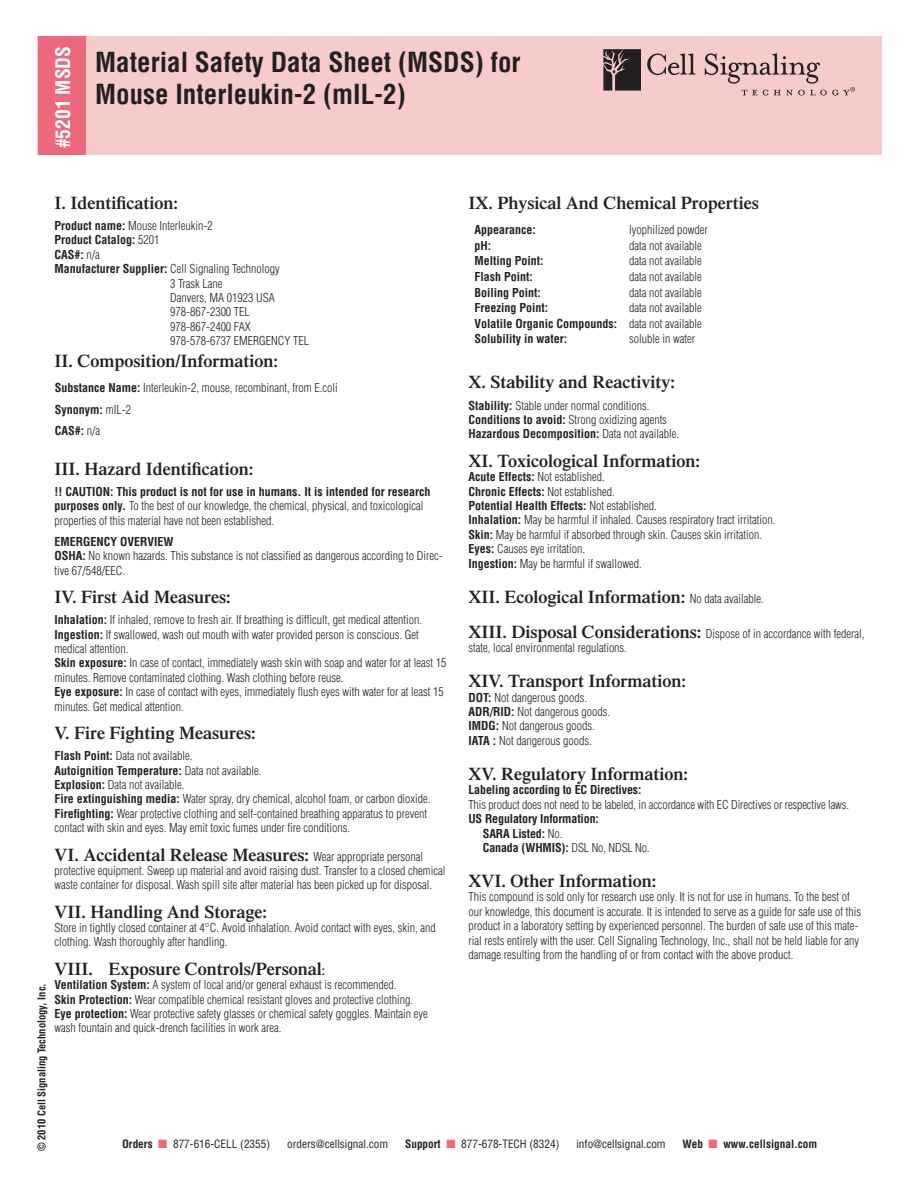
<style>
.page{position:relative;width:918px;height:1188px;background:#fff}
.page>*{position:absolute;margin:0;border:0;box-sizing:border-box;transform-origin:0 0}
.t1{font:700 condensed 27px/32.4px "Helvetica";color:#231f20}
.Number{font:700 condensed 19.5px "Helvetica";color:#fff}
.t2{font:600 18px "Times";color:#231f20}
.t3{font:300 condensed 12px/14.4px "Helvetica";color:#231f20}
.t4{font:700 condensed 12px "Helvetica";color:#231f20}
.t5{font:condensed 11.25px "Helvetica";color:#231f20}
.t6{font:700 condensed 11.25px "Helvetica";color:#231f20}
.t7{font:700 condensed 10.5px "Helvetica";color:#231f20}
.s1{font-weight:700}
.s2{font-weight:300}
.s3{font-family:"Helvetica";font-weight:300;font-stretch:condensed;font-size:12px}
.s4{font-family:"Times";font-weight:600;font-stretch:normal;font-size:18px}
.s5{font-family:"Helvetica";font-weight:700;font-stretch:condensed;font-size:12px}
.s6{color:#ec687d}
</style>
<div class="page">
<div style="left:38px;top:36px;width:844px;height:118px;background:#f8cbcb"></div>
<div style="left:38px;top:36px;width:48px;height:118px;background:#ec687d"></div>
<svg style="left:603px;top:49px;width:38px;height:42px"></svg>
<svg style="left:647px;top:53px;width:49px;height:22px"></svg>
<svg style="left:705px;top:53px;width:150px;height:43px"></svg>
<p class="Number" style="left:51px;top:148px;width:104px;rotate:-90deg">#5201 MSDS</p>
<p class="t1" style="left:95px;top:46px;width:427px">Material Safety Data Sheet (MSDS) for<br>Mouse Interleukin-2 (mIL-2)</p>
<p class="t2" style="left:54px;top:192px;width:125px">I. Identification:</p>
<p class="t3" style="left:54px;top:218px;width:160px"><span class="s1">Product name:</span> Mouse Interleukin-2</p>
<p class="t4" style="left:54px;top:233px;width:106px">Product Catalog: <span class="s2">5201</span></p>
<p class="t4" style="left:54px;top:247px;width:47px">CAS#: <span class="s2">n/a</span></p>
<p class="t3" style="left:54px;top:262px;width:227px"><span class="s1">Manufacturer Supplier:</span> Cell Signaling Technology</p>
<p class="t3" style="left:170px;top:276px;width:54px">3 Trask Lane</p>
<p class="t3" style="left:170px;top:290px;width:106px">Danvers, MA 01923 USA</p>
<p class="t3" style="left:170px;top:305px;width:81px">978-867-2300 TEL</p>
<p class="t3" style="left:170px;top:319px;width:82px">978-867-2400 FAX</p>
<p class="t3" style="left:170px;top:334px;width:141px">978-578-6737 EMERGENCY TEL</p>
<p class="t2" style="left:54px;top:350px;width:225px">II. Composition/Information:</p>
<p class="t2" style="left:468px;top:192px;width:292px">IX. Physical And Chemical Properties</p>
<p class="t4" style="left:475px;top:222px;width:63px">Appearance:</p>
<p class="t3" style="left:629px;top:223px;width:80px">lyophilized powder</p>
<p class="t4" style="left:475px;top:238px;width:18px">pH:</p>
<p class="t3" style="left:629px;top:238px;width:74px">data not available</p>
<p class="t4" style="left:475px;top:253px;width:71px">Melting Point:</p>
<p class="t3" style="left:629px;top:254px;width:74px">data not available</p>
<p class="t4" style="left:475px;top:269px;width:60px">Flash Point:</p>
<p class="t3" style="left:629px;top:269px;width:74px">data not available</p>
<p class="t4" style="left:475px;top:285px;width:68px">Boiling Point:</p>
<p class="t3" style="left:629px;top:285px;width:74px">data not available</p>
<p class="t4" style="left:475px;top:300px;width:75px">Freezing Point:</p>
<p class="t3" style="left:629px;top:301px;width:74px">data not available</p>
<p class="t4" style="left:475px;top:316px;width:144px">Volatile Organic Compounds:</p>
<p class="t3" style="left:629px;top:316px;width:74px">data not available</p>
<p class="t4" style="left:475px;top:331px;width:94px">Solubility in water:</p>
<p class="t3" style="left:629px;top:332px;width:67px">soluble in water</p>
<p class="t2" style="left:468px;top:372px;width:208px">X. Stability and Reactivity:</p>
<p class="t3" style="left:468px;top:398px;width:212px"><span class="s1">Stability:</span> Stable under normal conditions.<br><span class="s1">Conditions to avoid:</span> Strong oxidizing agents<br><span class="s1">Hazardous Decomposition:</span> Data not available.</p>
<p class="t2" style="left:468px;top:450px;width:233px">XI. Toxicological Information:</p>
<p class="t3" style="left:468px;top:470px;width:309px"><span class="s1">Acute Effects:</span> Not established.<br><span class="s1">Chronic Effects:</span> Not established.<br><span class="s1">Potential Health Effects:</span> Not established.<br><span class="s1">Inhalation:</span> May be harmful if inhaled. Causes respiratory tract irritation.<br><span class="s1">Skin:</span> May be harmful if absorbed through skin. Causes skin irritation.<br><span class="s1">Eyes:</span> Causes eye irritation.<br><span class="s1">Ingestion:</span> May be harmful if swallowed.</p>
<p class="t2" style="left:468px;top:586px;width:297px">XII. Ecological Information: <span class="s3">No data available.</span></p>
<p class="t3" style="left:468px;top:626px;width:398px"><span class="s4">XIII. Disposal Considerations:</span> Dispose of in accordance with federal, state, local environmental regulations.</p>
<p class="t2" style="left:468px;top:670px;width:219px">XIV. Transport Information:</p>
<p class="t3" style="left:468px;top:690px;width:120px"><span class="s1">DOT:</span> Not dangerous goods.</p>
<p class="t3" style="left:468px;top:704px;width:143px"><span class="s1">ADR/RID:</span> Not dangerous goods.</p>
<p class="t3" style="left:468px;top:719px;width:128px"><span class="s1">IMDG:</span> Not dangerous goods.</p>
<p class="t3" style="left:468px;top:733px;width:125px"><span class="s1">IATA :</span> Not dangerous goods.</p>
<p class="t2" style="left:468px;top:763px;width:221px">XV. Regulatory Information:</p>
<p class="t4" style="left:468px;top:782px;width:175px">Labeling according to EC Directives:</p>
<p class="t3" style="left:468px;top:797px;width:382px">This product does not need to be labeled, in accordance with EC Directives or respective laws.</p>
<p class="t4" style="left:468px;top:811px;width:132px">US Regulatory Information:</p>
<p class="t4" style="left:483px;top:826px;width:81px">SARA Listed: <span class="s2">No.</span></p>
<p class="t4" style="left:483px;top:840px;width:168px">Canada (WHMIS): <span class="s2">DSL No, NDSL No.</span></p>
<p class="t2" style="left:468px;top:870px;width:189px">XVI. Other Information:</p>
<p class="t3" style="left:468px;top:890px;width:394px">This compound is sold only for research use only. It is not for use in humans. To the best of our knowledge, this document is accurate. It is intended to serve as a guide for safe use of this product in a laboratory setting by experienced personnel. The burden of safe use of this mate&shy;rial rests entirely with the user. Cell Signaling Technology, Inc., shall not be held liable for any damage resulting from the handling of or from contact with the above product.</p>
<p class="t3" style="left:55px;top:380px;width:284px"><span class="s1">Substance Name:</span> Interleukin-2, mouse, recombinant, from E.coli</p>
<p class="t4" style="left:55px;top:402px;width:78px">Synonym: <span class="s2">mIL-2</span></p>
<p class="t4" style="left:55px;top:423px;width:47px">CAS#: <span class="s2">n/a</span></p>
<p class="t2" style="left:54px;top:458px;width:201px">III. Hazard Identification:</p>
<p class="t3" style="left:54px;top:484px;width:377px"><span class="s1">!! CAUTION: This product is not for use in humans. It is intended for research purposes only.</span> To the best of our knowledge, the chemical, physical, and toxicological properties of this material have not been established.</p>
<p class="t3" style="left:54px;top:534px;width:390px"><span class="s1">EMERGENCY OVERVIEW<br>OSHA:</span> No known hazards. This substance is not classified as dangerous according to Direc&shy;tive 67/548/EEC.</p>
<p class="t2" style="left:54px;top:586px;width:178px">IV. First Aid Measures:</p>
<p class="t3" style="left:54px;top:613px;width:394px"><span class="s1">Inhalation:</span> If inhaled, remove to fresh air. If breathing is difficult, get medical attention.<br><span class="s1">Ingestion:</span> If swallowed, wash out mouth with water provided person is conscious. Get medical attention.<br><span class="s1">Skin exposure:</span> In case of contact, immediately wash skin with soap and water for at least 15 minutes. Remove contaminated clothing. Wash clothing before reuse.<br><span class="s1">Eye exposure:</span> In case of contact with eyes, immediately flush eyes with water for at least 15 minutes. Get medical attention.</p>
<p class="t2" style="left:54px;top:722px;width:203px">V. Fire Fighting Measures:</p>
<p class="t3" style="left:54px;top:749px;width:378px"><span class="s1">Flash Point:</span> Data not available.<br><span class="s1">Autoignition Temperature:</span> Data not available.<br><span class="s1">Explosion:</span> Data not available.<br><span class="s1">Fire extinguishing media:</span> Water spray, dry chemical, alcohol foam, or carbon dioxide.<br><span class="s1">Firefighting:</span> Wear protective clothing and self-contained breathing apparatus to prevent contact with skin and eyes. May emit toxic fumes under fire conditions.</p>
<p class="t2" style="left:54px;top:844px;width:370px">VI. Accidental Release Measures: <span class="s3">Wear appropriate personal</span></p>
<p class="t3" style="left:54px;top:863px;width:392px">protective equipment. Sweep up material and avoid raising dust. Transfer to a closed chemical waste container for disposal. Wash spill site after material has been picked up for disposal.</p>
<p class="t2" style="left:54px;top:901px;width:214px">VII. Handling And Storage:</p>
<p class="t3" style="left:54px;top:920px;width:383px">Store in tightly closed container at 4°C. Avoid inhalation. Avoid contact with eyes, skin, and clothing. Wash thoroughly after handling.</p>
<p class="t2" style="left:54px;top:958px;width:272px">VIII. Exposure Controls/Personal<span class="s5">:</span></p>
<p class="t3" style="left:54px;top:978px;width:375px"><span class="s1">Ventilation System:</span> A system of local and/or general exhaust is recommended.<br><span class="s1">Skin Protection:</span> Wear compatible chemical resistant gloves and protective clothing.<br><span class="s1">Eye protection:</span> Wear protective safety glasses or chemical safety goggles. Maintain eye wash fountain and quick-drench facilities in work area.</p>
<p class="t7" style="left:35px;top:1151px;width:170px;rotate:-90deg">© 2010 Cell Signaling Technology, Inc.</p>
<p class="t5" style="left:122px;top:1137px;width:150px"><span class="s1">Orders</span> <span class="s6">■</span> 877-616-CELL (2355)</p>
<p class="t5" style="left:287px;top:1137px;width:103px">orders@cellsignal.com</p>
<p class="t5" style="left:405px;top:1137px;width:156px"><span class="s1">Support</span> <span class="s6">■</span> 877-678-TECH (8324)</p>
<p class="t5" style="left:576px;top:1137px;width:91px">info@cellsignal.com</p>
<p class="t6" style="left:683px;top:1137px;width:136px">Web <span class="s6">■</span> www.cellsignal.com</p>
</div>
